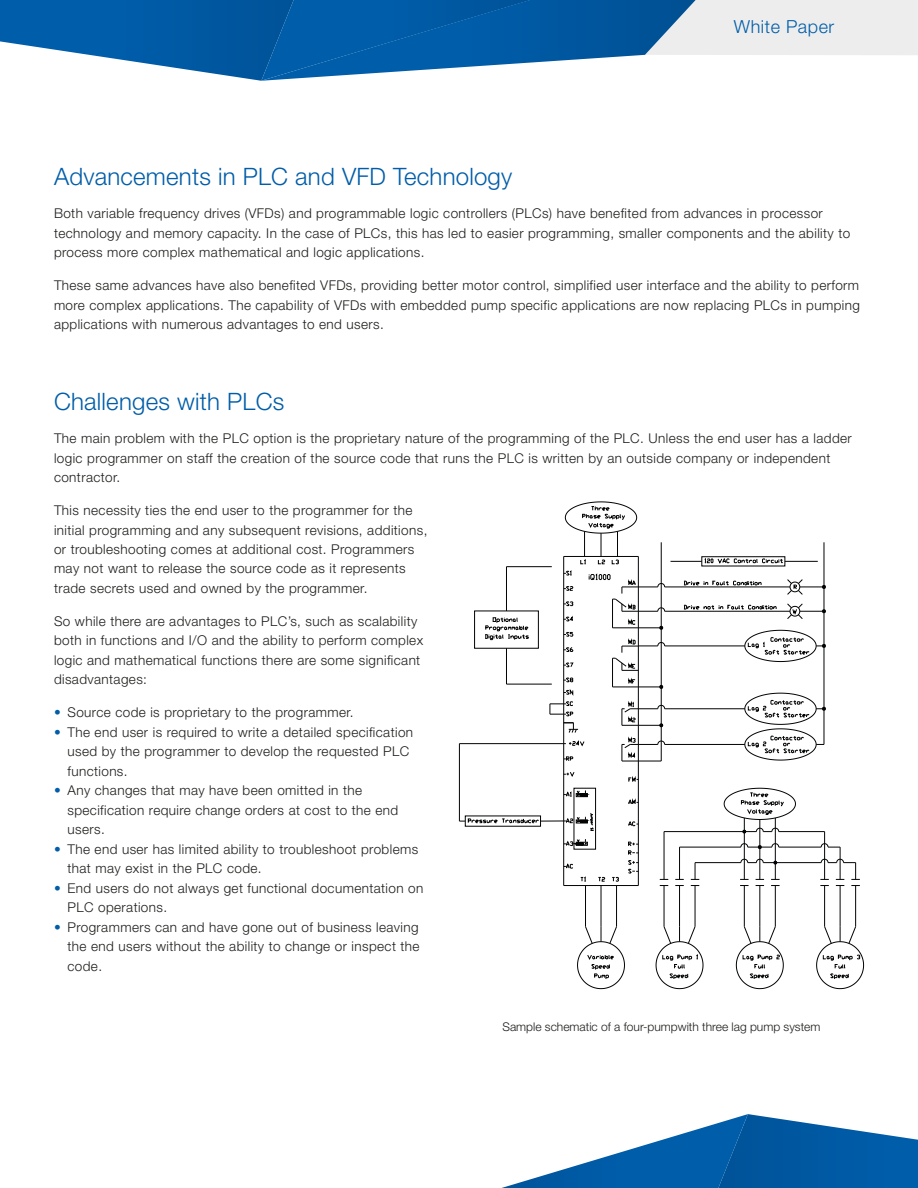
<style>
.page{position:relative;width:918px;height:1188px;background:#fff}
.page>*{position:absolute;margin:0;border:0;box-sizing:border-box;transform-origin:0 0}
.t1{font:300 24px "Helvetica Neue LT Std";letter-spacing:.01em;color:#005da9}
.t2{font:300 18px "Helvetica Neue LT Std";letter-spacing:.03em;color:#005da9}
.t3{font:300 13.5px/19.5px "Helvetica Neue LT Std";letter-spacing:.03em;color:#1d1d1b}
.t4{font:300 12px "Helvetica Neue LT Std";color:#1d1d1b}
.s1{color:#005da9}
</style>
<div class="page">
<svg style="left:0;top:0;width:918px;height:81px"></svg>
<hr style="left:563px;top:556px;width:1px;height:330px;background:#020304">
<hr style="left:564px;top:885px;width:74px;height:1px;background:#020304">
<hr style="left:638px;top:556px;width:1px;height:330px;background:#020304">
<svg style="left:564px;top:756px;width:9px;height:5px"></svg>
<svg style="left:564px;top:723px;width:14px;height:10px"></svg>
<svg style="left:564px;top:772px;width:11px;height:5px"></svg>
<svg style="left:564px;top:864px;width:9px;height:5px"></svg>
<svg style="left:581px;top:877px;width:5px;height:5px"></svg>
<svg style="left:598px;top:877px;width:7px;height:5px"></svg>
<svg style="left:612px;top:877px;width:7px;height:5px"></svg>
<svg style="left:628px;top:776px;width:10px;height:6px"></svg>
<svg style="left:628px;top:799px;width:10px;height:5px"></svg>
<svg style="left:628px;top:821px;width:10px;height:5px"></svg>
<svg style="left:628px;top:842px;width:10px;height:31px"></svg>
<svg style="left:550px;top:701px;width:23px;height:15px"></svg>
<svg style="left:564px;top:740px;width:21px;height:6px"></svg>
<svg style="left:564px;top:839px;width:24px;height:7px"></svg>
<div style="left:574px;top:788px;width:22px;height:61px;border:1px solid #020304"></div>
<svg style="left:564px;top:790px;width:32px;height:7px"></svg>
<hr style="left:459px;top:743px;width:105px;height:1px;background:#020304">
<hr style="left:459px;top:744px;width:1px;height:77px;background:#020304">
<svg style="left:459px;top:813px;width:137px;height:18px"></svg>
<hr style="left:661px;top:542px;width:1px;height:219px;background:#020304">
<hr style="left:824px;top:542px;width:1px;height:202px;background:#020304">
<hr style="left:665px;top:611px;width:125px;height:1px;background:#020304">
<hr style="left:665px;top:587px;width:125px;height:1px;background:#020304">
<hr style="left:665px;top:744px;width:80px;height:1px;background:#020304">
<hr style="left:665px;top:709px;width:80px;height:1px;background:#020304">
<hr style="left:665px;top:646px;width:80px;height:1px;background:#020304">
<svg style="left:622px;top:737px;width:43px;height:25px"></svg>
<svg style="left:704px;top:559px;width:79px;height:5px"></svg>
<hr style="left:671px;top:561px;width:31px;height:1px;background:#020304">
<hr style="left:785px;top:561px;width:33px;height:1px;background:#020304">
<svg style="left:744px;top:693px;width:82px;height:67px"></svg>
<svg style="left:744px;top:630px;width:82px;height:32px"></svg>
<svg style="left:787px;top:603px;width:39px;height:16px"></svg>
<svg style="left:787px;top:579px;width:39px;height:16px"></svg>
<svg style="left:622px;top:701px;width:43px;height:26px"></svg>
<svg style="left:577px;top:926px;width:48px;height:63px"></svg>
<hr style="left:601px;top:886px;width:1px;height:41px;background:#020304">
<hr style="left:616px;top:886px;width:1px;height:41px;background:#020304">
<hr style="left:585px;top:886px;width:1px;height:41px;background:#020304">
<svg style="left:736px;top:926px;width:48px;height:63px"></svg>
<hr style="left:760px;top:886px;width:1px;height:41px;background:#020304">
<hr style="left:775px;top:886px;width:1px;height:41px;background:#020304">
<hr style="left:744px;top:886px;width:1px;height:41px;background:#020304">
<svg style="left:740px;top:879px;width:9px;height:7px"></svg>
<svg style="left:756px;top:879px;width:8px;height:7px"></svg>
<svg style="left:771px;top:879px;width:9px;height:7px"></svg>
<hr style="left:775px;top:818px;width:1px;height:61px;background:#020304">
<svg style="left:724px;top:788px;width:72px;height:32px"></svg>
<hr style="left:760px;top:819px;width:1px;height:60px;background:#020304">
<hr style="left:744px;top:818px;width:1px;height:61px;background:#020304">
<svg style="left:656px;top:926px;width:47px;height:63px"></svg>
<hr style="left:679px;top:886px;width:1px;height:41px;background:#020304">
<hr style="left:695px;top:886px;width:1px;height:41px;background:#020304">
<hr style="left:664px;top:886px;width:1px;height:41px;background:#020304">
<svg style="left:660px;top:879px;width:8px;height:7px"></svg>
<svg style="left:675px;top:879px;width:9px;height:7px"></svg>
<svg style="left:691px;top:863px;width:8px;height:23px"></svg>
<hr style="left:679px;top:847px;width:1px;height:32px;background:#020304">
<hr style="left:664px;top:832px;width:1px;height:47px;background:#020304">
<svg style="left:816px;top:926px;width:48px;height:63px"></svg>
<hr style="left:840px;top:886px;width:1px;height:41px;background:#020304">
<hr style="left:855px;top:886px;width:1px;height:41px;background:#020304">
<hr style="left:824px;top:886px;width:1px;height:41px;background:#020304">
<hr style="left:840px;top:847px;width:1px;height:32px;background:#020304">
<hr style="left:824px;top:832px;width:1px;height:47px;background:#020304">
<hr style="left:664px;top:831px;width:92px;height:1px;background:#020304">
<hr style="left:779px;top:847px;width:42px;height:1px;background:#020304">
<hr style="left:680px;top:847px;width:61px;height:1px;background:#020304">
<hr style="left:763px;top:862px;width:58px;height:1px;background:#020304">
<hr style="left:695px;top:862px;width:46px;height:1px;background:#020304">
<svg style="left:741px;top:859px;width:23px;height:4px"></svg>
<svg style="left:741px;top:843px;width:38px;height:6px"></svg>
<svg style="left:756px;top:828px;width:23px;height:4px"></svg>
<svg style="left:821px;top:843px;width:19px;height:5px"></svg>
<svg style="left:820px;top:859px;width:40px;height:27px"></svg>
<hr style="left:779px;top:831px;width:46px;height:1px;background:#020304">
<svg style="left:564px;top:502px;width:101px;height:193px"></svg>
<svg style="left:485px;top:617px;width:44px;height:23px"></svg>
<div style="left:474px;top:611px;width:65px;height:37px;border:1px solid #020304"></div>
<hr style="left:506px;top:648px;width:1px;height:36px;background:#020304">
<hr style="left:506px;top:684px;width:46px;height:1px;background:#020304">
<hr style="left:506px;top:567px;width:1px;height:44px;background:#020304">
<hr style="left:506px;top:566px;width:46px;height:1px;background:#020304">
<svg style="left:684px;top:581px;width:77px;height:5px"></svg>
<svg style="left:684px;top:605px;width:93px;height:5px"></svg>
<svg style="left:502px;top:1114px;width:416px;height:74px"></svg>
<h2 class="t2" style="left:734px;top:16px;width:102px">White Paper</h2>
<h1 class="t1" style="left:54px;top:162px;width:460px">Advancements in PLC and VFD Technology</h1>
<p class="t3" style="left:54px;top:203px;width:798px">Both variable frequency drives (VFDs) and programmable logic controllers (PLCs) have benefited from advances in processor technology and memory capacity. In the case of PLCs, this has led to easier programming, smaller components and the ability to process more complex mathematical and logic applications.</p>
<p class="t3" style="left:54px;top:275px;width:807px;text-align:justify">These same advances have also benefited VFDs, providing better motor control, simplified user interface and the ability to perform more complex applications. The capability of VFDs with embedded pump specific applications are now replacing PLCs in pumping applications with numerous advantages to end users.</p>
<h1 class="t1" style="left:54px;top:387px;width:232px">Challenges with PLCs</h1>
<p class="t3" style="left:54px;top:428px;width:799px">The main problem with the PLC option is the proprietary nature of the programming of the PLC. Unless the end user has a ladder logic programmer on staff the creation of the source code that runs the PLC is written by an outside company or independent contractor.</p>
<p class="t3" style="left:54px;top:500px;width:375px">This necessity ties the end user to the programmer for the initial programming and any subsequent revisions, additions, or troubleshooting comes at additional cost. Programmers may not want to release the source code as it represents trade secrets used and owned by the programmer.</p>
<p class="t3" style="left:54px;top:611px;width:371px">So while there are advantages to PLC’s, such as scalability both in functions and I/O and the ability to perform complex logic and mathematical functions there are some significant disadvantages:</p>
<p class="t3" style="left:54px;top:703px;width:301px"><span class="s1">•</span> Source code is proprietary to the programmer.</p>
<p class="t3" style="left:68px;top:722px;width:347px;text-indent:-14px"><span class="s1">•</span> The end user is required to write a detailed specification used by the programmer to develop the requested PLC functions.</p>
<p class="t3" style="left:68px;top:781px;width:332px;text-indent:-14px"><span class="s1">•</span> Any changes that may have been omitted in the specification require change orders at cost to the end users.</p>
<p class="t3" style="left:68px;top:839px;width:352px;text-indent:-14px"><span class="s1">•</span> The end user has limited ability to troubleshoot problems that may exist in the PLC code.</p>
<p class="t3" style="left:68px;top:878px;width:357px;text-indent:-14px"><span class="s1">•</span> End users do not always get functional documentation on<br>PLC operations.</p>
<p class="t3" style="left:68px;top:917px;width:354px;text-align:justify;text-indent:-14px"><span class="s1">•</span> Programmers can and have gone out of business leaving the end users without the ability to change or inspect the code.</p>
<p class="t4" style="left:502px;top:1019px;width:320px">Sample schematic of a four-pumpwith three lag pump system</p>
</div>
